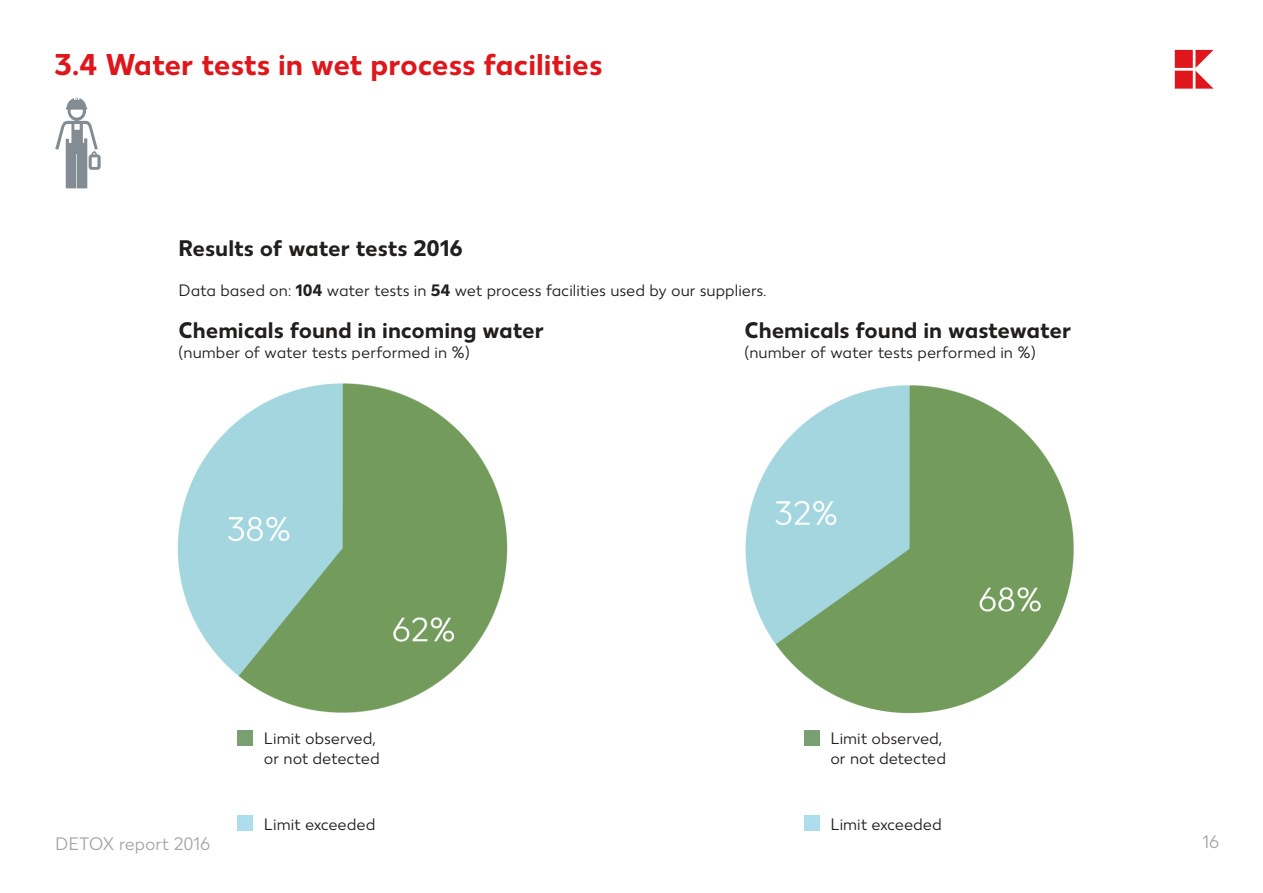
<style>
.page{position:relative;width:1263px;height:893px;background:#fff}
.page>*{position:absolute;margin:0;border:0;box-sizing:border-box;transform-origin:0 0}
.t1{font:700 30px "Kaufland";color:#df171c}
.t2{font:700 22.5px "Kaufland";color:#211f1e}
.t3{font:18px "Kaufland";color:#a4a5a6}
.t4{font:16.5px/19.8px "Kaufland";color:#211f1e}
.s1{font-weight:700}
</style>
<div class="page">
<svg style="left:1175px;top:50px;width:38px;height:39px"></svg>
<svg style="left:55px;top:98px;width:45px;height:90px"></svg>
<img style="left:177px;top:383px;width:331px;height:363px">
<img style="left:745px;top:385px;width:329px;height:329px">
<div style="left:238px;top:816px;width:15px;height:15px;background:#aedeee"></div>
<div style="left:238px;top:730px;width:15px;height:15px;background:#7a9f70"></div>
<div style="left:804px;top:816px;width:15px;height:15px;background:#aedeee"></div>
<div style="left:804px;top:730px;width:15px;height:15px;background:#7a9f70"></div>
<h1 class="t1" style="left:54px;top:47px;width:550px">3.4 Water tests in wet process facilities</h1>
<h2 class="t2" style="left:179px;top:235px;width:286px">Results of water tests 2016</h2>
<p class="t4" style="left:179px;top:281px;width:589px">Data based on: <span class="s1">104</span> water tests in <span class="s1">54</span> wet process facilities used by our suppliers.</p>
<h2 class="t2" style="left:179px;top:316px;width:367px">Chemicals found in incoming water</h2>
<p class="t4" style="left:179px;top:343px;width:293px">(number of water tests performed in %)</p>
<h2 class="t2" style="left:744px;top:316px;width:328px">Chemicals found in wastewater</h2>
<p class="t4" style="left:744px;top:343px;width:293px">(number of water tests performed in %)</p>
<p class="t3" style="left:55px;top:834px;width:156px">DETOX report 2016</p>
<p class="t4" style="left:264px;top:729px;width:117px">Limit observed, or not detected</p>
<p class="t4" style="left:264px;top:815px;width:113px">Limit exceeded</p>
<p class="t4" style="left:830px;top:729px;width:117px">Limit observed, or not detected</p>
<p class="t4" style="left:830px;top:815px;width:113px">Limit exceeded</p>
<p class="t3" style="left:1202px;top:832px;width:18px">16</p>
</div>
